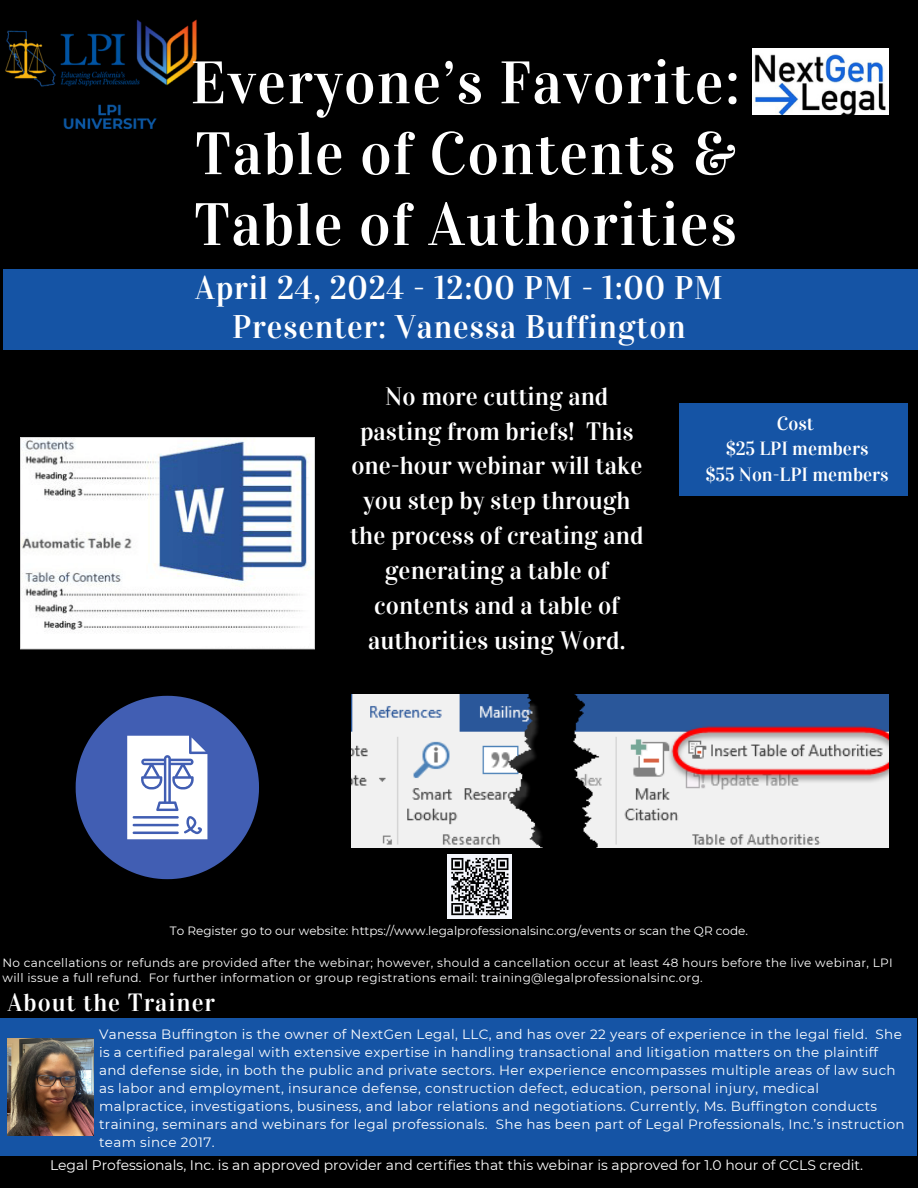
<style>
.page{position:relative;width:918px;height:1188px;background:#000}
.page>*{position:absolute;margin:0;border:0;box-sizing:border-box;transform-origin:0 0}
.t1{font:60px/70.8px "Vidaloka";letter-spacing:.025em;color:#fff;text-align:justify}
.t2{font:32.7px/39px "Vidaloka";letter-spacing:.025em;color:#fff;text-align:center}
.t3{font:25.05px/34.8px "Vidaloka";color:#fff;text-align:center}
.t4{font:24.9px "Vidaloka";letter-spacing:.04em;color:#fff}
.t5{font:18.9px/26px "Vidaloka";color:#fff;text-align:center}
.t6{font:13.95px "Montserrat";color:#fff}
.t7{font:13.5px/18px "Montserrat";letter-spacing:.025em;color:#fff}
.t8{font:12px/15px "Montserrat";letter-spacing:.025em;color:#fff}
.t9{font:12px "Montserrat";color:#fff}
</style>
<div class="page">
<img style="left:753px;top:48px;width:136px;height:67px">
<div style="left:448px;top:854px;width:64px;height:65px;background:#f4f6fc"></div>
<svg style="left:451px;top:858px;width:58px;height:58px"></svg>
<img style="left:5px;top:19px;width:192px;height:111px">
<div style="left:0;top:1018px;width:917px;height:137px;background:#1554a5"></div>
<img style="left:8px;top:1038px;width:85px;height:98px">
<div style="left:3px;top:269px;width:915px;height:81px;background:#1554a5"></div>
<div style="left:679px;top:403px;width:229px;height:93px;background:#1554a5"></div>
<img style="left:21px;top:438px;width:293px;height:212px">
<img style="left:352px;top:695px;width:536px;height:153px">
<svg style="left:76px;top:696px;width:183px;height:183px"></svg>
<h4 class="t1" style="left:191px;top:48px;width:551px">Everyone’s Favorite:<br>Table of Contents &amp; Table of Authorities</h4>
<p class="t2" style="left:195px;top:269px;width:529px">April 24, 2024 - 12:00 PM - 1:00 PM<br>Presenter: Vanessa Buffington</p>
<h5 class="t3" style="left:350px;top:379px;width:295px">No more cutting and pasting from briefs! This one-hour webinar will take you step by step through the process of creating and generating a table of contents and a table of authorities using Word.</h5>
<p class="t5" style="left:706px;top:410px;width:184px">Cost<br>$25 LPI members<br>$55 Non-LPI members</p>
<h3 class="t9" style="left:170px;top:924px;width:580px">To Register go to our website: https://www.legalprofessionalsinc.org/events or scan the QR code.</h3>
<p class="t8" style="left:3px;top:955px;width:892px">No cancellations or refunds are provided after the webinar; however, should a cancellation occur at least 48 hours before the live webinar, LPI will issue a full refund.</p>
<p class="t8" style="left:149px;top:970px;width:556px">For further information or group registrations email: training@legalprofessionalsinc.org.</p>
<h3 class="t4" style="left:8px;top:988px;width:209px">About the Trainer</h3>
<p class="t7" style="left:99px;top:1025px;width:807px">Vanessa Buffington is the owner of NextGen Legal, LLC, and has over 22 years of experience in the legal field. She is a certified paralegal with extensive expertise in handling transactional and litigation matters on the plaintiff and defense side, in both the public and private sectors. Her experience encompasses multiple areas of law such as labor and employment, insurance defense, construction defect, education, personal injury, medical malpractice, investigations, business, and labor relations and negotiations. Currently, Ms. Buffington conducts training, seminars and webinars for legal professionals. She has been part of Legal Professionals, Inc.’s instruction team since 2017.</p>
<p class="t6" style="left:50px;top:1156px;width:815px">Legal Professionals, Inc. is an approved provider and certifies that this webinar is approved for 1.0 hour of CCLS credit.</p>
</div>
